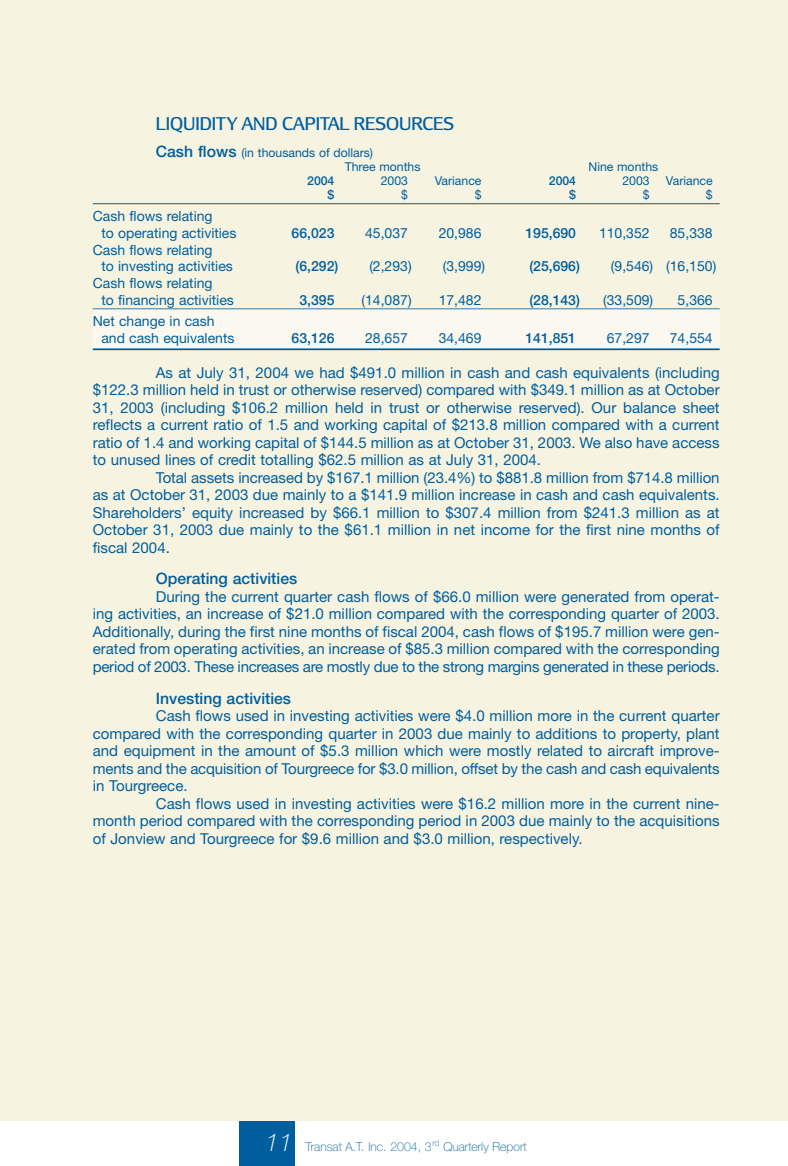
<style>
.page{position:relative;width:788px;height:1166px;background:#fff}
.page>*{position:absolute;margin:0;border:0;box-sizing:border-box;transform-origin:0 0}
.t1{font:19.25px "Lesmore";color:#005e9f}
.t2{font:500 15.75px "Helvetica Neue";color:#005e9f}
.t3{font:15.05px/17.5px "Helvetica Neue";color:#005e9f;text-align:justify}
.t4{font:14px/16.8px "Helvetica Neue";color:#005e9f}
.t5{font:500 14px "Helvetica Neue";color:#005e9f}
.t6{font:12.25px/14px "Helvetica Neue";color:#005e9f}
.t7{font:100 12.25px "Helvetica Neue";color:#005e9f}
.t8{font:500 12.25px "Helvetica Neue";color:#005e9f}
.s1{font-weight:500;font-size:15.75px}
.s2{font-style:italic;font-size:24.5px;color:#fff}
</style>
<div class="page">
<div style="left:239px;top:1120px;width:55px;height:45px;background:#005e9f"></div>
<div style="left:0;top:0;width:788px;height:1120px;background:#f6f4e0"></div>
<hr style="left:93px;top:203px;width:626px;height:1px;background:#005e9f">
<hr style="left:93px;top:308px;width:626px;height:1px;background:#005e9f">
<div style="left:93px;top:309px;width:626px;height:22px;background:#fbf9ef"></div>
<div style="left:93px;top:331px;width:626px;height:17px;background:#fbf9ef"></div>
<hr style="left:93px;top:348px;width:626px;height:2px;background:#005e9f">
<p class="t1" style="left:156px;top:116px;width:299px">LIQUIDITY AND CAPITAL RESOURCES</p>
<p class="t6" style="left:345px;top:147px;width:77px;text-indent:-189px"><span class="s1">Cash flows</span> (in thousands of dollars)<br>Three months</p>
<p class="t6" style="left:588px;top:161px;width:71px">Nine months</p>
<p class="t4" style="left:101px;top:209px;width:137px;text-indent:-9px">Cash flows relating<br>to operating activities</p>
<p class="t4" style="left:101px;top:242px;width:133px;text-indent:-9px">Cash flows relating<br>to investing activities</p>
<p class="t4" style="left:101px;top:276px;width:134px;text-indent:-9px">Cash flows relating<br>to financing activities</p>
<p class="t8" style="left:307px;top:176px;width:29px">2004</p>
<p class="t6" style="left:381px;top:175px;width:29px">2003</p>
<p class="t6" style="left:435px;top:175px;width:48px">Variance</p>
<p class="t8" style="left:549px;top:176px;width:29px">2004</p>
<p class="t6" style="left:622px;top:175px;width:29px">2003</p>
<p class="t6" style="left:666px;top:175px;width:48px">Variance</p>
<p class="t8" style="left:327px;top:190px;width:8px">$</p>
<p class="t6" style="left:401px;top:189px;width:8px">$</p>
<p class="t6" style="left:474px;top:189px;width:8px">$</p>
<p class="t8" style="left:569px;top:190px;width:8px">$</p>
<p class="t6" style="left:642px;top:189px;width:8px">$</p>
<p class="t6" style="left:705px;top:189px;width:8px">$</p>
<p class="t5" style="left:291px;top:228px;width:44px">66,023</p>
<p class="t4" style="left:365px;top:226px;width:44px">45,037</p>
<p class="t4" style="left:438px;top:226px;width:44px">20,986</p>
<p class="t5" style="left:525px;top:228px;width:52px">195,690</p>
<p class="t4" style="left:599px;top:226px;width:52px">110,352</p>
<p class="t4" style="left:669px;top:226px;width:44px">85,338</p>
<p class="t5" style="left:295px;top:261px;width:44px">(6,292)</p>
<p class="t4" style="left:369px;top:259px;width:44px">(2,293)</p>
<p class="t4" style="left:443px;top:259px;width:44px">(3,999)</p>
<p class="t5" style="left:529px;top:261px;width:52px">(25,696)</p>
<p class="t4" style="left:611px;top:259px;width:107px">(9,546) (16,150)</p>
<p class="t5" style="left:299px;top:295px;width:37px">3,395</p>
<p class="t4" style="left:361px;top:293px;width:52px">(14,087)</p>
<p class="t4" style="left:438px;top:293px;width:44px">17,482</p>
<p class="t5" style="left:529px;top:295px;width:52px">(28,143)</p>
<p class="t4" style="left:603px;top:293px;width:52px">(33,509)</p>
<p class="t4" style="left:677px;top:293px;width:37px">5,366</p>
<p class="t4" style="left:101px;top:314px;width:135px;text-indent:-9px">Net change in cash and cash equivalents</p>
<p class="t5" style="left:291px;top:333px;width:44px">63,126</p>
<p class="t4" style="left:365px;top:331px;width:44px">28,657</p>
<p class="t4" style="left:438px;top:331px;width:44px">34,469</p>
<p class="t5" style="left:525px;top:333px;width:52px">141,851</p>
<p class="t4" style="left:606px;top:331px;width:44px">67,297</p>
<p class="t4" style="left:669px;top:331px;width:44px">74,554</p>
<p class="t3" style="left:156px;top:365px;width:565px">As at July 31, 2004 we had $491.0 million in cash and cash equivalents (including</p>
<p class="t3" style="left:93px;top:382px;width:628px">$122.3 million held in trust or otherwise reserved) compared with $349.1 million as at October</p>
<p class="t3" style="left:93px;top:400px;width:628px">31, 2003 (including $106.2 million held in trust or otherwise reserved). Our balance sheet</p>
<p class="t3" style="left:93px;top:417px;width:628px">reflects a current ratio of 1.5 and working capital of $213.8 million compared with a current</p>
<p class="t3" style="left:93px;top:435px;width:628px">ratio of 1.4 and working capital of $144.5 million as at October 31, 2003. We also have access</p>
<p class="t3" style="left:93px;top:452px;width:449px">to unused lines of credit totalling $62.5 million as at July 31, 2004.</p>
<p class="t3" style="left:156px;top:470px;width:565px">Total assets increased by $167.1 million (23.4%) to $881.8 million from $714.8 million</p>
<p class="t3" style="left:93px;top:487px;width:628px">as at October 31, 2003 due mainly to a $141.9 million increase in cash and cash equivalents.</p>
<p class="t3" style="left:93px;top:505px;width:628px">Shareholders’ equity increased by $66.1 million to $307.4 million from $241.3 million as at</p>
<p class="t3" style="left:93px;top:522px;width:628px">October 31, 2003 due mainly to the $61.1 million in net income for the first nine months of</p>
<p class="t3" style="left:93px;top:540px;width:79px">fiscal 2004.</p>
<p class="t2" style="left:156px;top:573px;width:143px">Operating activities</p>
<p class="t3" style="left:93px;top:589px;width:628px;text-indent:63px">During the current quarter cash flows of $66.0 million were generated from operat&shy;ing activities, an increase of $21.0 million compared with the corresponding quarter of 2003.<br>Additionally, during the first nine months of fiscal 2004, cash flows of $195.7 million were gen&shy;erated from operating activities, an increase of $85.3 million compared with the corresponding period of 2003. These increases are mostly due to the strong margins generated in these periods.</p>
<p class="t2" style="left:156px;top:692px;width:137px">Investing activities</p>
<p class="t3" style="left:156px;top:708px;width:565px">Cash flows used in investing activities were $4.0 million more in the current quarter</p>
<p class="t3" style="left:93px;top:726px;width:628px">compared with the corresponding quarter in 2003 due mainly to additions to property, plant</p>
<p class="t3" style="left:93px;top:743px;width:628px">and equipment in the amount of $5.3 million which were mostly related to aircraft improve-</p>
<p class="t3" style="left:93px;top:761px;width:628px">ments and the acquisition of Tourgreece for $3.0 million, offset by the cash and cash equivalents</p>
<p class="t3" style="left:93px;top:778px;width:96px">in Tourgreece.</p>
<p class="t3" style="left:156px;top:796px;width:565px">Cash flows used in investing activities were $16.2 million more in the current nine-</p>
<p class="t3" style="left:93px;top:813px;width:628px">month period compared with the corresponding period in 2003 due mainly to the acquisitions</p>
<p class="t3" style="left:93px;top:831px;width:491px">of Jonview and Tourgreece for $9.6 million and $3.0 million, respectively.</p>
<p class="t7" style="left:265px;top:1141px;width:262px"><span class="s2">11</span> Transat A.T. Inc. 2004, 3<sup>rd</sup> Quarterly Report</p>
</div>
